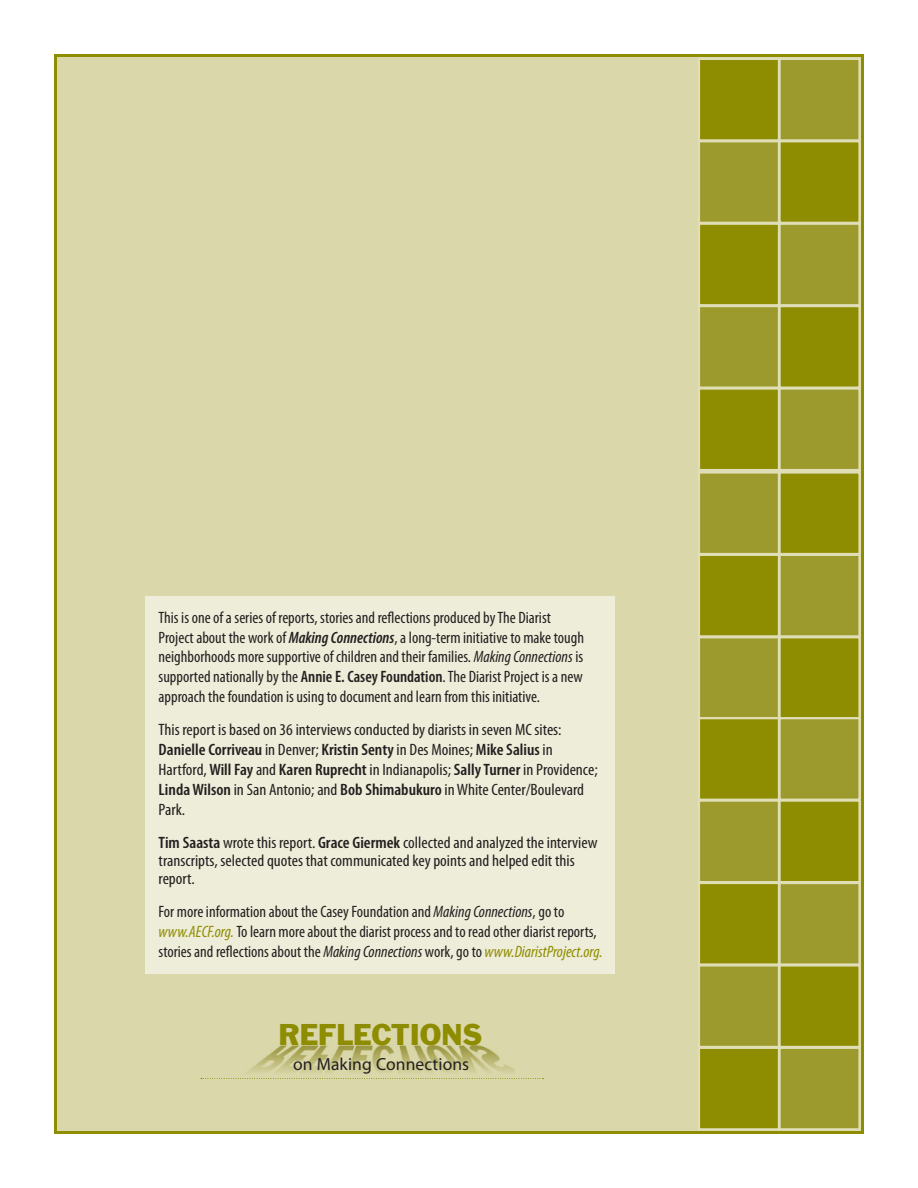
<style>
.page{position:relative;width:918px;height:1188px;background:#fff}
.page>*{position:absolute;margin:0;border:0;box-sizing:border-box;transform-origin:0 0}
.t1{font:27.75px "Franklin Gothic";letter-spacing:-.01em;color:#8e8c00}
.t2{font:17.55px "Myriad Pro";letter-spacing:.005em;color:#231f20}
.t3{font:condensed 16.5px/19.8px "Myriad Pro";color:#231f20}
.t4{font:condensed 16.5px/19.8px "Myriad Pro";color:#231f20;scale:1.05 1}
.s1{font-weight:600;font-style:italic}
.s2{font-style:italic}
.s3{font-weight:600}
.s4{font-style:italic;color:#8e8c00}
</style>
<div class="page">
<div style="left:56px;top:56px;width:806px;height:1076px;background:#dad8ab"></div>
<img style="left:248px;top:1044px;width:267px;height:29px">
<svg style="left:201px;top:1078px;width:343px;height:1px"></svg>
<div style="left:699px;top:59px;width:80px;height:81px;background:#8e8c00"></div>
<div style="left:698px;top:58px;width:82px;height:84px;border:2px solid #dfdeb7"></div>
<div style="left:780px;top:59px;width:80px;height:81px;background:#9d9a2d"></div>
<div style="left:778px;top:58px;width:83px;height:84px;border:2px solid #dfdeb7"></div>
<div style="left:699px;top:141px;width:80px;height:82px;background:#9d9a2d"></div>
<div style="left:698px;top:140px;width:82px;height:84px;border:2px solid #dfdeb7"></div>
<div style="left:780px;top:141px;width:80px;height:82px;background:#8e8c00"></div>
<div style="left:778px;top:140px;width:83px;height:84px;border:2px solid #dfdeb7"></div>
<div style="left:699px;top:224px;width:80px;height:81px;background:#8e8c00"></div>
<div style="left:698px;top:223px;width:82px;height:83px;border:2px solid #dfdeb7"></div>
<div style="left:780px;top:224px;width:80px;height:81px;background:#9d9a2d"></div>
<div style="left:778px;top:223px;width:83px;height:83px;border:2px solid #dfdeb7"></div>
<div style="left:780px;top:306px;width:80px;height:82px;background:#8e8c00"></div>
<div style="left:778px;top:305px;width:83px;height:84px;border:2px solid #dfdeb7"></div>
<div style="left:699px;top:306px;width:80px;height:82px;background:#9d9a2d"></div>
<div style="left:698px;top:305px;width:82px;height:84px;border:2px solid #dfdeb7"></div>
<div style="left:699px;top:389px;width:80px;height:81px;background:#8e8c00"></div>
<div style="left:698px;top:387px;width:82px;height:84px;border:2px solid #dfdeb7"></div>
<div style="left:780px;top:389px;width:80px;height:81px;background:#9d9a2d"></div>
<div style="left:778px;top:387px;width:83px;height:84px;border:2px solid #dfdeb7"></div>
<div style="left:780px;top:472px;width:80px;height:82px;background:#8e8c00"></div>
<div style="left:778px;top:471px;width:83px;height:84px;border:2px solid #dfdeb7"></div>
<div style="left:699px;top:472px;width:80px;height:82px;background:#9d9a2d"></div>
<div style="left:698px;top:471px;width:82px;height:84px;border:2px solid #dfdeb7"></div>
<div style="left:699px;top:555px;width:80px;height:81px;background:#8e8c00"></div>
<div style="left:698px;top:554px;width:82px;height:84px;border:2px solid #dfdeb7"></div>
<div style="left:780px;top:555px;width:80px;height:81px;background:#9d9a2d"></div>
<div style="left:778px;top:554px;width:83px;height:84px;border:2px solid #dfdeb7"></div>
<div style="left:780px;top:637px;width:80px;height:82px;background:#8e8c00"></div>
<div style="left:778px;top:636px;width:83px;height:84px;border:2px solid #dfdeb7"></div>
<div style="left:699px;top:637px;width:80px;height:82px;background:#9d9a2d"></div>
<div style="left:698px;top:636px;width:82px;height:84px;border:2px solid #dfdeb7"></div>
<div style="left:699px;top:718px;width:80px;height:82px;background:#8e8c00"></div>
<div style="left:698px;top:717px;width:82px;height:84px;border:2px solid #dfdeb7"></div>
<div style="left:780px;top:718px;width:80px;height:82px;background:#9d9a2d"></div>
<div style="left:778px;top:717px;width:83px;height:84px;border:2px solid #dfdeb7"></div>
<div style="left:780px;top:801px;width:80px;height:81px;background:#8e8c00"></div>
<div style="left:778px;top:799px;width:83px;height:84px;border:2px solid #dfdeb7"></div>
<div style="left:699px;top:801px;width:80px;height:81px;background:#9d9a2d"></div>
<div style="left:698px;top:799px;width:82px;height:84px;border:2px solid #dfdeb7"></div>
<div style="left:699px;top:883px;width:80px;height:82px;background:#8e8c00"></div>
<div style="left:698px;top:882px;width:82px;height:84px;border:2px solid #dfdeb7"></div>
<div style="left:780px;top:883px;width:80px;height:82px;background:#9d9a2d"></div>
<div style="left:778px;top:882px;width:83px;height:84px;border:2px solid #dfdeb7"></div>
<div style="left:780px;top:965px;width:80px;height:82px;background:#8e8c00"></div>
<div style="left:778px;top:964px;width:83px;height:84px;border:2px solid #dfdeb7"></div>
<div style="left:699px;top:965px;width:80px;height:82px;background:#9d9a2d"></div>
<div style="left:698px;top:964px;width:82px;height:84px;border:2px solid #dfdeb7"></div>
<div style="left:699px;top:1048px;width:80px;height:81px;background:#8e8c00"></div>
<div style="left:698px;top:1047px;width:82px;height:83px;border:2px solid #dfdeb7"></div>
<div style="left:780px;top:1048px;width:80px;height:81px;background:#9d9a2d"></div>
<div style="left:778px;top:1047px;width:83px;height:83px;border:2px solid #dfdeb7"></div>
<div style="left:146px;top:596px;width:469px;height:377px;background:#eeedd9"></div>
<p class="t3" style="left:159px;top:607px;width:427px">This is one of a series of reports, stories and reflections produced by The Diarist Project about the work of <span class="s1">Making Connections</span>, a long-term initiative to make tough neighborhoods more supportive of children and their families. <span class="s2">Making Connections</span> is supported nationally by the <span class="s3">Annie E. Casey Foundation</span>. The Diarist Project is a new approach the foundation is using to document and learn from this initiative.</p>
<p class="t4" style="left:159px;top:720px;width:420px">This report is based on 36 interviews conducted by diarists in seven MC sites:<br><span class="s3">Danielle Corriveau</span> in Denver; <span class="s3">Kristin Senty</span> in Des Moines; <span class="s3">Mike Salius</span> in Hartford, <span class="s3">Will Fay</span> and <span class="s3">Karen Ruprecht</span> in Indianapolis; <span class="s3">Sally Turner</span> in Providence; <span class="s3">Linda Wilson</span> in San Antonio; and <span class="s3">Bob Shimabukuro</span> in White Center/Boulevard Park.</p>
<p class="t4" style="left:159px;top:833px;width:420px;line-height:18px"><span class="s3">Tim Saasta</span> wrote this report. <span class="s3">Grace Giermek</span> collected and analyzed the interview transcripts, selected quotes that communicated key points and helped edit this report.</p>
<p class="t3" style="left:159px;top:902px;width:445px">For more information about the Casey Foundation and <span class="s2">Making Connections</span>, go to <span class="s4">www.AECF.org.</span> To learn more about the diarist process and to read other diarist reports, stories and reflections about the <span class="s2">Making Connections</span> work, go to <span class="s4">www.DiaristProject.org.</span></p>
<h1 class="t1" style="left:279px;top:1017px;width:206px">REFLECTIONS</h1>
<p class="t2" style="left:293px;top:1053px;width:178px">on Making Connections</p>
</div>
